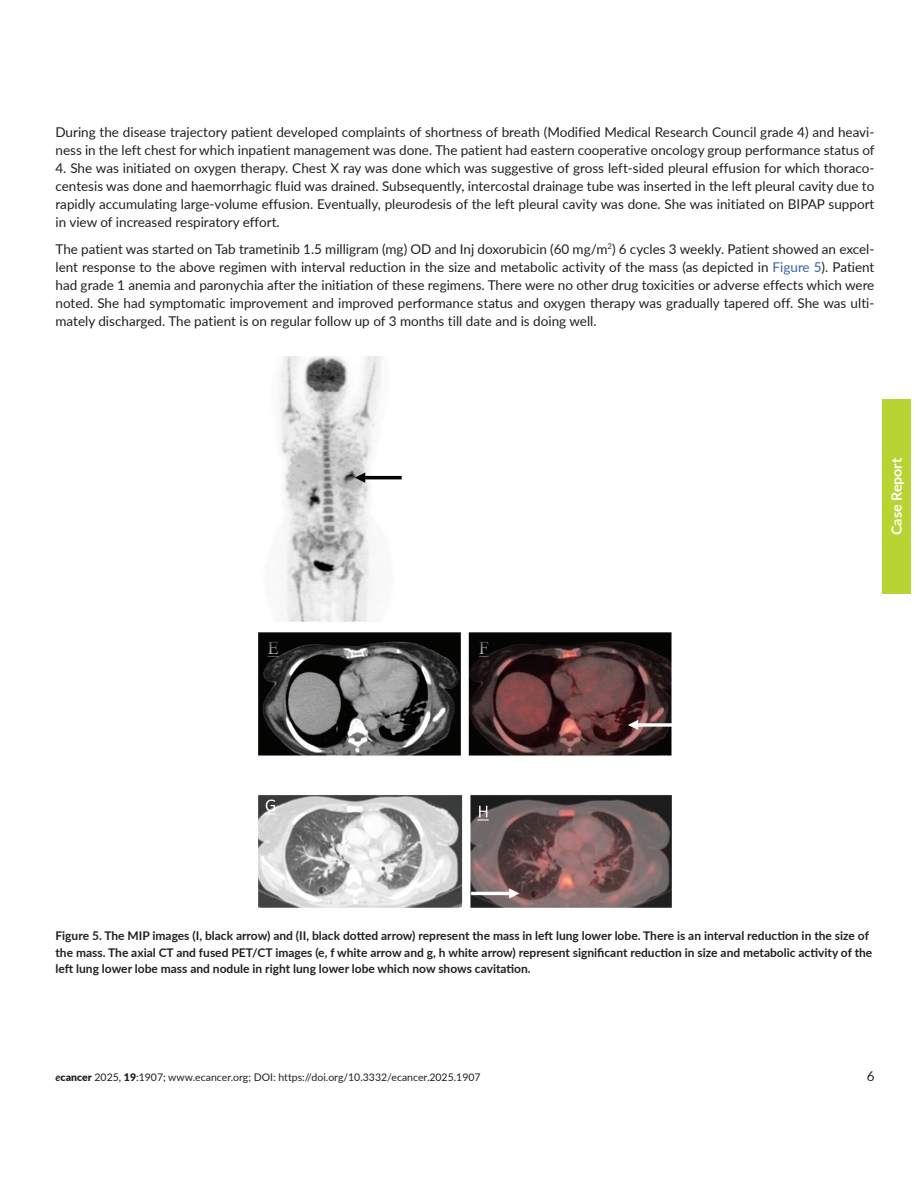
<style>
.page{position:relative;width:918px;height:1188px;background:#fff}
.page>*{position:absolute;margin:0;border:0;box-sizing:border-box;transform-origin:0 0}
.t1{font:700 14.25px "Lato";color:#fff}
.t2{font:13.5px/18px "Lato";color:#231f20;text-align:justify}
.t3{font:700 12px/16.5px "Lato";color:#231f20}
.t4{font:10.5px "Lato";color:#231f20}
.s1{color:#3862ae}
.s2{font-weight:700;font-style:italic}
.s3{font-weight:900}
</style>
<div class="page">
<div style="left:882px;top:399px;width:29px;height:195px;background:#b8d432"></div>
<img style="left:259px;top:356px;width:412px;height:552px">
<p class="t2" style="left:55px;top:122px;width:821px">During the disease trajectory patient developed complaints of shortness of breath (Modified Medical Research Council grade 4) and heavi&shy;ness in the left chest for which inpatient management was done. The patient had eastern cooperative oncology group performance status of</p>
<p class="t2" style="left:55px;top:158px;width:820px">4. She was initiated on oxygen therapy. Chest X ray was done which was suggestive of gross left-sided pleural effusion for which thoraco&shy;centesis was done and haemorrhagic fluid was drained. Subsequently, intercostal drainage tube was inserted in the left pleural cavity due to rapidly accumulating large-volume effusion. Eventually, pleurodesis of the left pleural cavity was done. She was initiated on BIPAP support in view of increased respiratory effort.</p>
<p class="t2" style="left:55px;top:239px;width:821px">The patient was started on Tab trametinib 1.5 milligram (mg) OD and Inj doxorubicin (60 mg/m<sup>2</sup>) 6 cycles 3 weekly. Patient showed an excel&shy;lent response to the above regimen with interval reduction in the size and metabolic activity of the mass (as depicted in <span class="s1">Figure 5</span>). Patient had grade 1 anemia and paronychia after the initiation of these regimens. There were no other drug toxicities or adverse effects which were noted. She had symptomatic improvement and improved performance status and oxygen therapy was gradually tapered off. She was ulti&shy;mately discharged. The patient is on regular follow up of 3 months till date and is doing well.</p>
<p class="t1" style="left:886px;top:535px;width:79px;rotate:-90deg">Case Report</p>
<p class="t3" style="left:56px;top:927px;width:818px">Figure 5. The MIP images (I, black arrow) and (II, black dotted arrow) represent the mass in left lung lower lobe. There is an interval reduction in the size of the mass. The axial CT and fused PET/CT images (e, f white arrow and g, h white arrow) represent significant reduction in size and metabolic activity of the left lung lower lobe mass and nodule in right lung lower lobe which now shows cavitation.</p>
<p class="t4" style="left:56px;top:1070px;width:427px"><span class="s2">e</span><span class="s3">cancer</span> 2025, <span class="s3">19</span>:1907; www.ecancer.org; DOI: https://doi.org/10.3332/ecancer.2025.1907</p>
<p class="t2" style="left:867px;top:1067px;width:9px">6</p>
</div>
